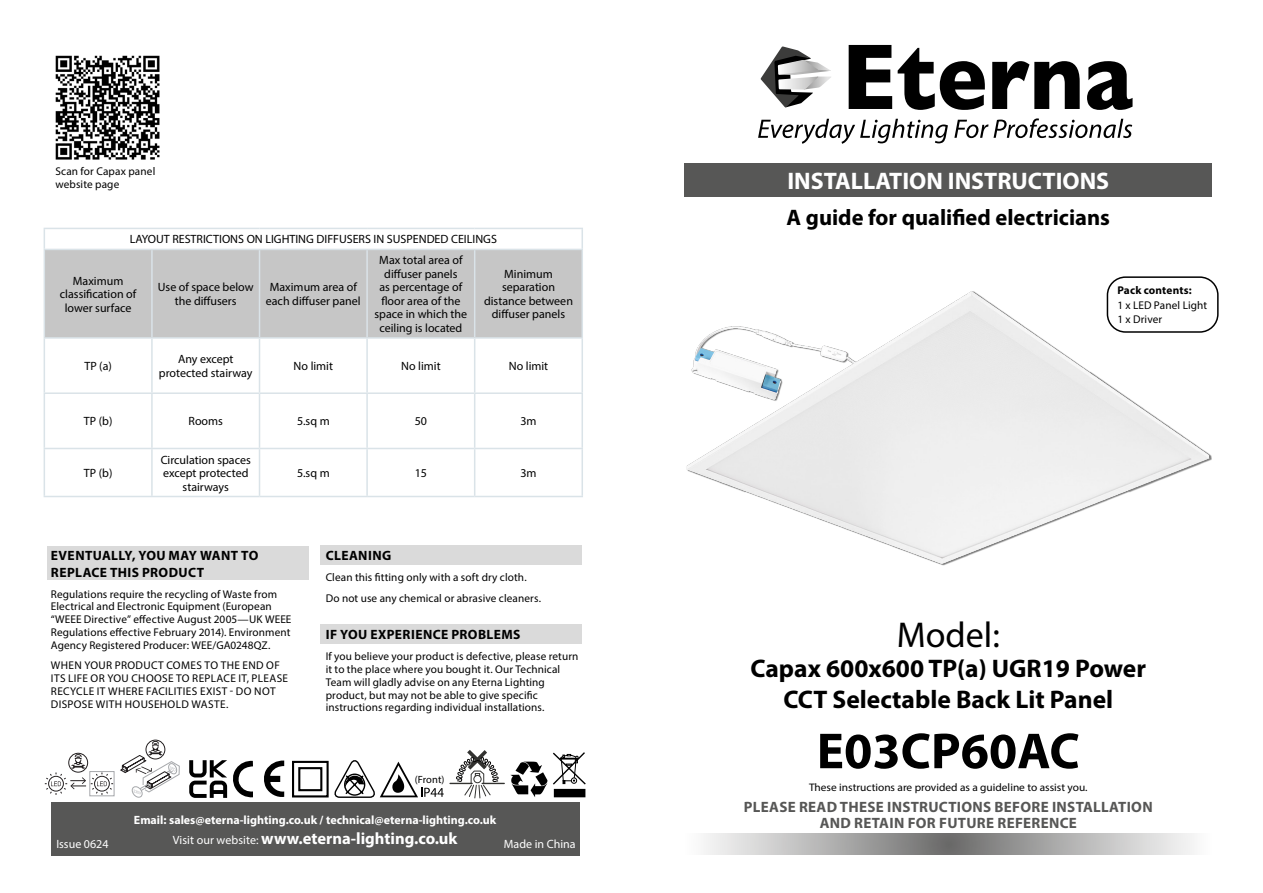
<style>
.page{position:relative;width:1263px;height:893px;background:#fff}
.page>*{position:absolute;margin:0;border:0;box-sizing:border-box;transform-origin:0 0}
.t1{font:700 51px "Myriad Pro";color:#000}
.t2{font:36px "Myriad Pro";color:#000}
.t3{font:700 25.5px/30.6px "Myriad Pro";color:#000;text-align:center}
.t4{font:700 24px "Myriad Pro";color:#fff}
.t5{font:700 22.5px "Myriad Pro";color:#000}
.t6{font:700 16.5px "Myriad Pro";color:#fff}
.t7{font:700 15px/16.5px "Myriad Pro";letter-spacing:.02em;color:#575756;text-align:center}
.t8{font:700 13.5px/16.5px "Myriad Pro";letter-spacing:.03em;color:#000}
.t9{font:12px/13.5px "Myriad Pro";color:#000;text-align:center}
.t10{font:700 12px "Myriad Pro";color:#fff}
.t11{font:12px "Myriad Pro";color:#fff}
.t12{font:11.25px/12.8px "Myriad Pro";letter-spacing:.01em;color:#000}
.t13{font:11.25px/12.8px "Myriad Pro";letter-spacing:.03em;color:#000}
.t14{font:700 11.25px "Myriad Pro";letter-spacing:.015em;color:#000}
.t15{font:10.95px "Myriad Pro";color:#000;scale:1.04 1}
.t16{font:10.5px "Myriad Pro";letter-spacing:.01em;color:#000}
.s1{font-weight:400;font-size:12px}
</style>
<div class="page">
<svg style="left:704px;top:833px;width:490px;height:22px;background:#b2b1b1"></svg>
<div style="left:1107px;top:276px;width:111px;height:57px;border:2px solid #000;border-radius:18px"></div>
<div style="left:685px;top:164px;width:527px;height:33px;background:#575756"></div>
<svg style="left:849px;top:45px;width:43px;height:64px"></svg>
<svg style="left:898px;top:48px;width:87px;height:62px"></svg>
<svg style="left:992px;top:61px;width:88px;height:48px"></svg>
<svg style="left:1087px;top:61px;width:45px;height:49px"></svg>
<svg style="left:758px;top:119px;width:190px;height:25px"></svg>
<svg style="left:954px;top:118px;width:178px;height:20px"></svg>
<svg style="left:760px;top:46px;width:71px;height:62px"></svg>
<img style="left:55px;top:55px;width:105px;height:105px">
<img style="left:686px;top:289px;width:526px;height:276px">
<svg style="left:450px;top:750px;width:54px;height:48px"></svg>
<div style="left:320px;top:546px;width:261px;height:19px;background:#dadada"></div>
<div style="left:320px;top:624px;width:261px;height:20px;background:#dadada"></div>
<div style="left:48px;top:546px;width:261px;height:33px;background:#dadada"></div>
<div style="left:51px;top:803px;width:528px;height:53px;background:#575756"></div>
<svg style="left:264px;top:760px;width:20px;height:37px"></svg>
<svg style="left:189px;top:760px;width:64px;height:38px"></svg>
<svg style="left:510px;top:752px;width:76px;height:45px"></svg>
<svg style="left:292px;top:760px;width:152px;height:38px"></svg>
<div style="left:69px;top:753px;width:19px;height:19px;background:#726f70;border-radius:50%"></div>
<div style="left:68px;top:753px;width:20px;height:20px;border:1px solid #231f20;border-radius:50%"></div>
<div style="left:90px;top:771px;width:24px;height:25px;border:1px solid #a6a8ab"></div>
<svg style="left:44px;top:754px;width:70px;height:41px"></svg>
<div style="left:146px;top:740px;width:19px;height:19px;border:1px solid #231f20;border-radius:50%"></div>
<svg style="left:120px;top:741px;width:60px;height:57px"></svg>
<div style="left:45px;top:250px;width:536px;height:87px;background:#c6c6c6"></div>
<hr style="left:44px;top:228px;width:108px;height:1px;background:#dae3e8">
<svg style="left:44px;top:229px;width:1px;height:20px"></svg>
<hr style="left:152px;top:228px;width:107px;height:1px;background:#dae3e8">
<hr style="left:259px;top:228px;width:108px;height:1px;background:#dae3e8">
<hr style="left:367px;top:228px;width:108px;height:1px;background:#dae3e8">
<hr style="left:475px;top:228px;width:108px;height:1px;background:#dae3e8">
<hr style="left:581px;top:229px;width:2px;height:20px;background:#dae3e8">
<hr style="left:44px;top:249px;width:108px;height:1px;background:#dae3e8">
<hr style="left:44px;top:250px;width:1px;height:87px;background:#dae3e8">
<hr style="left:152px;top:249px;width:107px;height:1px;background:#dae3e8">
<hr style="left:151px;top:250px;width:2px;height:87px;background:#dae3e8">
<hr style="left:259px;top:249px;width:108px;height:1px;background:#dae3e8">
<hr style="left:259px;top:250px;width:1px;height:87px;background:#dae3e8">
<hr style="left:367px;top:249px;width:108px;height:1px;background:#dae3e8">
<hr style="left:366px;top:250px;width:2px;height:87px;background:#dae3e8">
<hr style="left:475px;top:249px;width:108px;height:1px;background:#dae3e8">
<hr style="left:474px;top:250px;width:1px;height:87px;background:#dae3e8">
<hr style="left:581px;top:250px;width:2px;height:87px;background:#dae3e8">
<hr style="left:44px;top:337px;width:108px;height:2px;background:#dae3e8">
<hr style="left:44px;top:339px;width:1px;height:53px;background:#dae3e8">
<hr style="left:152px;top:337px;width:107px;height:2px;background:#dae3e8">
<hr style="left:151px;top:339px;width:2px;height:53px;background:#dae3e8">
<hr style="left:259px;top:337px;width:108px;height:2px;background:#dae3e8">
<hr style="left:259px;top:339px;width:1px;height:53px;background:#dae3e8">
<hr style="left:367px;top:337px;width:108px;height:2px;background:#dae3e8">
<hr style="left:366px;top:339px;width:2px;height:53px;background:#dae3e8">
<hr style="left:475px;top:337px;width:108px;height:2px;background:#dae3e8">
<hr style="left:474px;top:339px;width:1px;height:53px;background:#dae3e8">
<hr style="left:581px;top:339px;width:2px;height:53px;background:#dae3e8">
<hr style="left:44px;top:392px;width:108px;height:2px;background:#dae3e8">
<hr style="left:44px;top:394px;width:1px;height:54px;background:#dae3e8">
<hr style="left:152px;top:392px;width:107px;height:2px;background:#dae3e8">
<hr style="left:151px;top:394px;width:2px;height:54px;background:#dae3e8">
<hr style="left:259px;top:392px;width:108px;height:2px;background:#dae3e8">
<hr style="left:259px;top:394px;width:1px;height:54px;background:#dae3e8">
<hr style="left:367px;top:392px;width:108px;height:2px;background:#dae3e8">
<hr style="left:366px;top:394px;width:2px;height:54px;background:#dae3e8">
<hr style="left:475px;top:392px;width:108px;height:2px;background:#dae3e8">
<hr style="left:474px;top:394px;width:1px;height:54px;background:#dae3e8">
<hr style="left:581px;top:394px;width:2px;height:54px;background:#dae3e8">
<hr style="left:44px;top:448px;width:108px;height:1px;background:#dae3e8">
<hr style="left:44px;top:449px;width:1px;height:47px;background:#dae3e8">
<hr style="left:152px;top:448px;width:107px;height:1px;background:#dae3e8">
<hr style="left:151px;top:449px;width:2px;height:47px;background:#dae3e8">
<hr style="left:259px;top:448px;width:108px;height:1px;background:#dae3e8">
<hr style="left:259px;top:449px;width:1px;height:47px;background:#dae3e8">
<hr style="left:367px;top:448px;width:108px;height:1px;background:#dae3e8">
<hr style="left:366px;top:449px;width:2px;height:47px;background:#dae3e8">
<hr style="left:475px;top:448px;width:108px;height:1px;background:#dae3e8">
<hr style="left:474px;top:449px;width:1px;height:47px;background:#dae3e8">
<hr style="left:581px;top:449px;width:2px;height:47px;background:#dae3e8">
<hr style="left:44px;top:496px;width:108px;height:1px;background:#dae3e8">
<hr style="left:152px;top:496px;width:107px;height:1px;background:#dae3e8">
<hr style="left:259px;top:496px;width:108px;height:1px;background:#dae3e8">
<hr style="left:367px;top:496px;width:108px;height:1px;background:#dae3e8">
<hr style="left:475px;top:496px;width:108px;height:1px;background:#dae3e8">
<p class="t12" style="left:55px;top:164px;width:101px;line-height:13.5px">Scan for Capax panel website page</p>
<p class="t9" style="left:130px;top:232px;width:369px">LAYOUT RESTRICTIONS ON LIGHTING DIFFUSERS IN SUSPENDED CEILINGS</p>
<p class="t9" style="left:60px;top:274px;width:78px">Maximum classification of lower surface</p>
<p class="t9" style="left:158px;top:280px;width:97px">Use of space below the diffusers</p>
<p class="t9" style="left:266px;top:280px;width:96px">Maximum area of each diffuser panel</p>
<p class="t9" style="left:374px;top:253px;width:94px">Max total area of diffuser panels<br>as percentage of floor area of the space in which the ceiling is located</p>
<p class="t9" style="left:484px;top:267px;width:90px">Minimum separation distance between diffuser panels</p>
<p class="t9" style="left:84px;top:359px;width:29px">TP (a)</p>
<p class="t9" style="left:159px;top:352px;width:95px">Any except protected stairway</p>
<p class="t9" style="left:294px;top:359px;width:41px">No limit</p>
<p class="t9" style="left:401px;top:359px;width:41px">No limit</p>
<p class="t9" style="left:509px;top:359px;width:41px">No limit</p>
<p class="t9" style="left:84px;top:414px;width:30px">TP (b)</p>
<p class="t9" style="left:189px;top:414px;width:36px">Rooms</p>
<p class="t9" style="left:297px;top:414px;width:34px">5.sq m</p>
<p class="t9" style="left:415px;top:414px;width:14px">50</p>
<p class="t9" style="left:520px;top:414px;width:18px">3m</p>
<p class="t9" style="left:84px;top:466px;width:30px">TP (b)</p>
<p class="t9" style="left:161px;top:453px;width:92px">Circulation spaces except protected stairways</p>
<p class="t9" style="left:297px;top:466px;width:34px">5.sq m</p>
<p class="t9" style="left:415px;top:466px;width:14px">15</p>
<p class="t9" style="left:520px;top:466px;width:18px">3m</p>
<p class="t8" style="left:51px;top:547px;width:209px">EVENTUALLY, YOU MAY WANT TO<br>REPLACE THIS PRODUCT</p>
<p class="t12" style="left:51px;top:587px;width:242px">Regulations require the recycling of Waste from Electrical and Electronic Equipment (European “WEEE Directive” effective August 2005—UK WEEE Regulations effective February 2014). Environment Agency Registered Producer: WEE/GA0248QZ.</p>
<p class="t13" style="left:51px;top:659px;width:239px">WHEN YOUR PRODUCT COMES TO THE END OF ITS LIFE OR YOU CHOOSE TO REPLACE IT, PLEASE RECYCLE IT WHERE FACILITIES EXIST - DO NOT DISPOSE WITH HOUSEHOLD WASTE.</p>
<p class="t8" style="left:326px;top:547px;width:67px">CLEANING</p>
<p class="t12" style="left:326px;top:567px;width:217px;line-height:21px">Clean this fitting only with a soft dry cloth.<br>Do not use any chemical or abrasive cleaners.</p>
<p class="t8" style="left:326px;top:626px;width:196px">IF YOU EXPERIENCE PROBLEMS</p>
<p class="t12" style="left:326px;top:650px;width:254px">If you believe your product is defective, please return it to the place where you bought it. Our Technical Team will gladly advise on any Eterna Lighting product, but may not be able to give specific instructions regarding individual installations.</p>
<p class="t16" style="left:415px;top:773px;width:31px">(Front)</p>
<p class="t10" style="left:134px;top:812px;width:364px">Email: sales@eterna-lighting.co.uk / technical@eterna-lighting.co.uk</p>
<h3 class="t6" style="left:173px;top:827px;width:286px"><span class="s1">Visit our website:</span> www.eterna-lighting.co.uk</h3>
<p class="t11" style="left:56px;top:837px;width:54px">Issue 0624</p>
<p class="t11" style="left:504px;top:837px;width:73px">Made in China</p>
<h3 class="t4" style="left:787px;top:165px;width:323px">INSTALLATION INSTRUCTIONS</h3>
<h3 class="t5" style="left:786px;top:202px;width:325px">A guide for qualified electricians</h3>
<p class="t14" style="left:1117px;top:283px;width:76px">Pack contents:</p>
<p class="t12" style="left:1117px;top:297px;width:91px;line-height:14.9px">1 x LED Panel Light<br>1 x Driver</p>
<h2 class="t2" style="left:897px;top:612px;width:105px">Model:</h2>
<h3 class="t3" style="left:751px;top:653px;width:397px">Capax 600x600 TP(a) UGR19 Power<br>CCT Selectable Back Lit Panel</h3>
<h1 class="t1" style="left:817px;top:718px;width:264px">E03CP60AC</h1>
<p class="t15" style="left:809px;top:780px;width:269px">These instructions are provided as a guideline to assist you.</p>
<h3 class="t7" style="left:744px;top:798px;width:410px">PLEASE READ THESE INSTRUCTIONS BEFORE INSTALLATION<br>AND RETAIN FOR FUTURE REFERENCE</h3>
</div>
